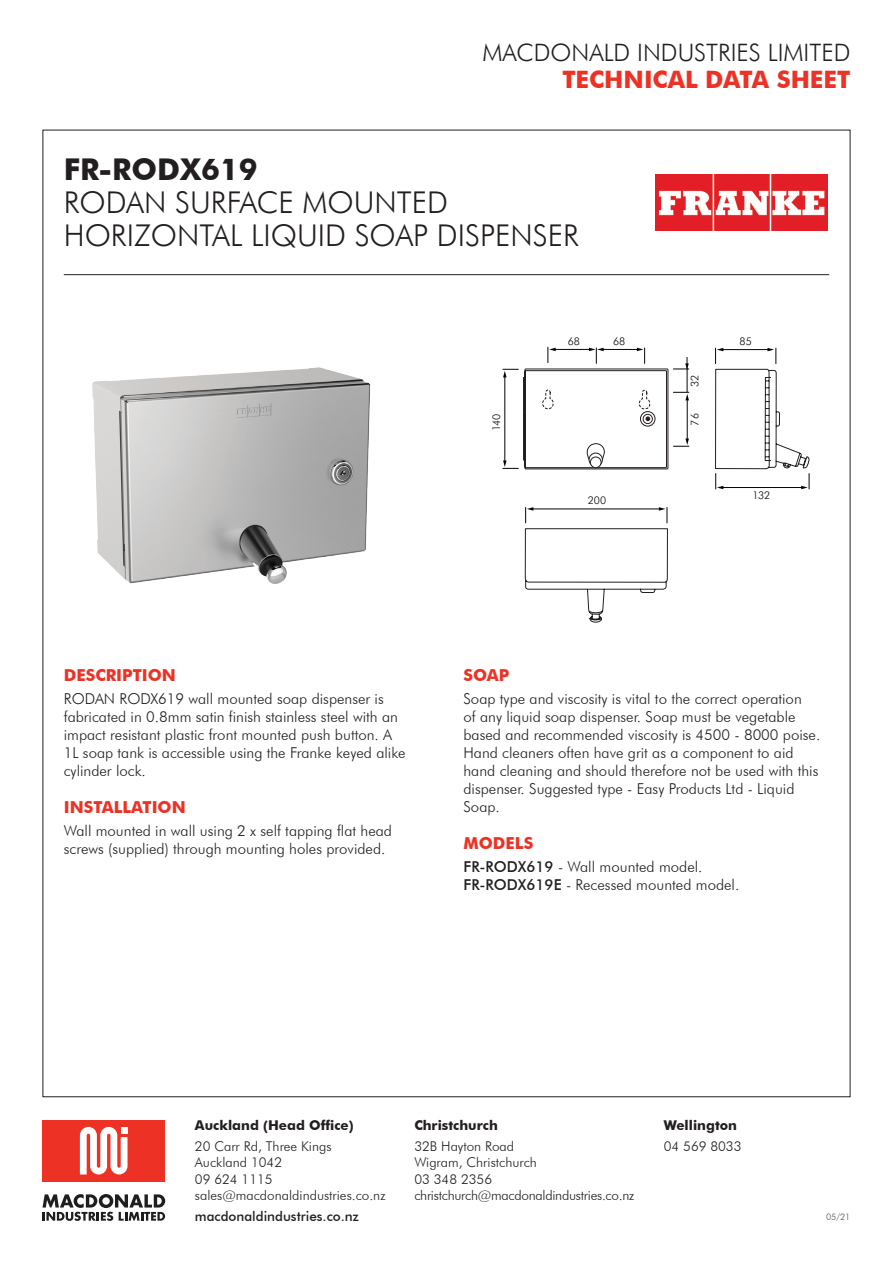
<style>
.page{position:relative;width:893px;height:1263px;background:#fff}
.page>*{position:absolute;margin:0;border:0;box-sizing:border-box;transform-origin:0 0}
.t1{font:300 30px/33px "Futura BT";color:#231f20}
.t2{font:700 30px "Futura BT";color:#231f20}
.t3{font:300 24px/27px "Futura BT";color:#231f20;text-align:right}
.t4{font:700 16.5px "Futura BT";color:#ed3124}
.t5{font:300 15px/18px "Futura BT";color:#231f20}
.t6{font:300 13.5px/16.5px "Futura BT";color:#231f20}
.t7{font:700 13.5px "Futura BT";color:#231f20}
.t8{font:300 13.5px "Futura BT";letter-spacing:-.02em;color:#231f20}
.t9{font:500 13.5px "Futura BT";color:#231f20}
.t10{font:300 10.65px "Futura BT";color:#050504}
.t11{font:300 9px "Futura BT";color:#545557}
.s1{font-weight:700;color:#ed3124}
.s2{font-weight:500}
</style>
<div class="page">
<hr style="left:64px;top:274px;width:765px;height:1px;background:#231f20">
<img style="left:655px;top:175px;width:172px;height:55px">
<img style="left:92px;top:367px;width:278px;height:217px">
<hr style="left:722px;top:349px;width:47px;height:1px;background:#050504">
<svg style="left:767px;top:348px;width:9px;height:16px"></svg>
<svg style="left:715px;top:348px;width:8px;height:16px"></svg>
<svg style="left:809px;top:473px;width:1px;height:16px"></svg>
<svg style="left:524px;top:369px;width:285px;height:253px"></svg>
<svg style="left:503px;top:347px;width:186px;height:123px"></svg>
<div style="left:42px;top:1120px;width:123px;height:61px;background:#ed3124"></div>
<svg style="left:80px;top:1127px;width:48px;height:47px"></svg>
<svg style="left:42px;top:1194px;width:123px;height:27px"></svg>
<p class="t3" style="left:483px;top:39px;width:369px">MACDONALD INDUSTRIES LIMITED<br><span class="s1">TECHNICAL DATA SHEET</span></p>
<p class="t2" style="left:64px;top:151px;width:195px">FR-RODX619</p>
<p class="t1" style="left:64px;top:186px;width:517px">RODAN SURFACE MOUNTED<br>HORIZONTAL LIQUID SOAP DISPENSER</p>
<p class="t10" style="left:568px;top:335px;width:14px">68</p>
<p class="t10" style="left:613px;top:335px;width:14px">68</p>
<p class="t10" style="left:688px;top:387px;width:14px;rotate:-90deg">32</p>
<p class="t10" style="left:490px;top:431px;width:19px;rotate:-90deg">140</p>
<p class="t10" style="left:688px;top:425px;width:14px;rotate:-90deg">76</p>
<p class="t10" style="left:588px;top:494px;width:20px">200</p>
<p class="t10" style="left:739px;top:335px;width:14px">85</p>
<p class="t10" style="left:753px;top:489px;width:19px">132</p>
<p class="t4" style="left:64px;top:665px;width:114px">DESCRIPTION</p>
<p class="t5" style="left:64px;top:689px;width:343px">RODAN RODX619 wall mounted soap dispenser is fabricated in 0.8mm satin finish stainless steel with an impact resistant plastic front mounted push button. A 1L soap tank is accessible using the Franke keyed alike cylinder lock.</p>
<p class="t4" style="left:64px;top:797px;width:123px">INSTALLATION</p>
<p class="t5" style="left:64px;top:821px;width:330px">Wall mounted in wall using 2 x self tapping flat head screws (supplied) through mounting holes provided.</p>
<p class="t4" style="left:463px;top:665px;width:47px">SOAP</p>
<p class="t5" style="left:463px;top:689px;width:358px">Soap type and viscosity is vital to the correct operation<br>of any liquid soap dispenser. Soap must be vegetable based and recommended viscosity is 4500 - 8000 poise.<br>Hand cleaners often have grit as a component to aid hand cleaning and should therefore not be used with this dispenser. Suggested type - Easy Products Ltd - Liquid Soap.</p>
<p class="t4" style="left:463px;top:833px;width:71px">MODELS</p>
<p class="t5" style="left:463px;top:857px;width:241px"><span class="s2">FR-RODX619</span> - Wall mounted model.</p>
<p class="t5" style="left:463px;top:875px;width:277px"><span class="s2">FR-RODX619E</span> - Recessed mounted model.</p>
<p class="t7" style="left:195px;top:1117px;width:160px">Auckland (Head Office)</p>
<p class="t6" style="left:195px;top:1137px;width:192px">20 Carr Rd, Three Kings<br>Auckland 1042<br>09 624 1115 sales@macdonaldindustries.co.nz</p>
<p class="t9" style="left:195px;top:1208px;width:165px">macdonaldindustries.co.nz</p>
<p class="t7" style="left:414px;top:1117px;width:85px">Christchurch</p>
<p class="t6" style="left:414px;top:1137px;width:101px">32B Hayton Road</p>
<p class="t6" style="left:414px;top:1154px;width:124px">Wigram, Christchurch</p>
<p class="t6" style="left:414px;top:1170px;width:79px">03 348 2356</p>
<p class="t8" style="left:414px;top:1187px;width:221px">christchurch@macdonaldindustries.co.nz</p>
<p class="t7" style="left:664px;top:1117px;width:75px">Wellington</p>
<p class="t6" style="left:664px;top:1137px;width:79px">04 569 8033</p>
<p class="t11" style="left:826px;top:1212px;width:26px">05/21</p>
</div>
